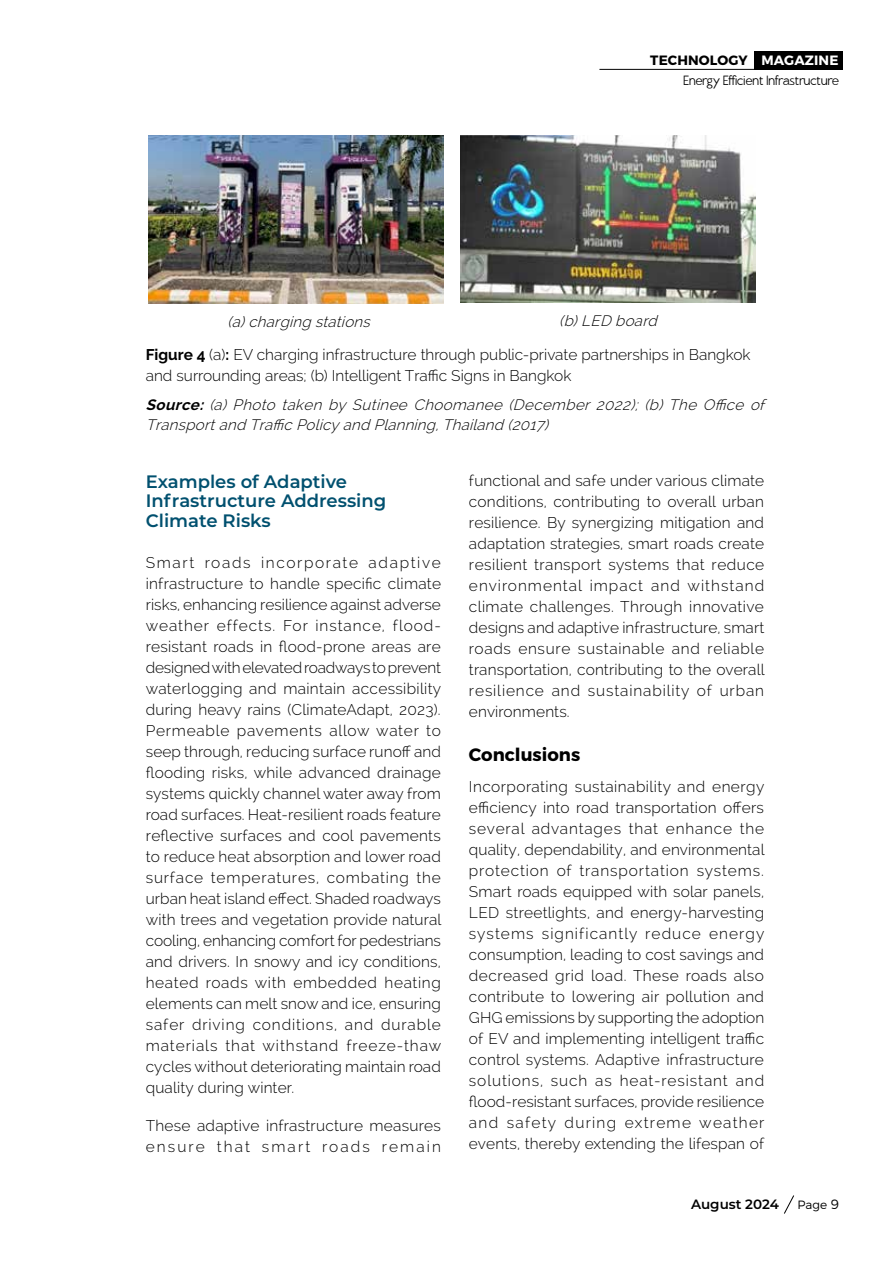
<style>
.page{position:relative;width:893px;height:1263px;background:#fff}
.page>*{position:absolute;margin:0;border:0;box-sizing:border-box;transform-origin:0 0}
.t1{font:600 18px/19.5px "Montserrat";color:#00506f}
.t2{font:700 18px "Montserrat";color:#000}
.t3{font:300 15.45px/21px "Raleway";letter-spacing:.01em;color:#000;text-align:justify}
.t4{font:italic 300 15px/19.5px "Raleway";color:#000}
.t5{font:700 13.5px "Montserrat";letter-spacing:.01em;color:#000}
.t6{font:600 13.5px "Montserrat";color:#000}
.t7{font:700 13.5px "Montserrat";letter-spacing:.01em;color:#fff}
.t8{font:300 13.35px "Brixton";color:#000}
.t9{font:300 12px "Montserrat";color:#000}
.s1{font-weight:700}
.s2{font-size:13.5px}
</style>
<div class="page">
<div style="left:755px;top:51px;width:88px;height:18px;background:#000"></div>
<hr style="left:599px;top:69px;width:240px;height:1px;background:#000">
<svg style="left:784px;top:1195px;width:10px;height:19px"></svg>
<img style="left:460px;top:136px;width:295px;height:166px">
<img style="left:148px;top:136px;width:295px;height:168px">
<p class="t5" style="left:650px;top:52px;width:99px">TECHNOLOGY</p>
<p class="t8" style="left:684px;top:72px;width:157px">Energy Efficient Infrastructure</p>
<p class="t7" style="left:761px;top:52px;width:78px">MAGAZINE</p>
<p class="t4" style="left:228px;top:312px;width:148px">(a)charging stations</p>
<p class="t4" style="left:559px;top:311px;width:103px">(ิb)LED board</p>
<p class="t3" style="left:146px;top:343px;width:606px"><span class="s1">Figure 4</span> (a)<span class="s1">:</span> EV charging infrastructure through public-private partnerships in Bangkok and surrounding areas; (b) Intelligent Traffic Signs in Bangkok</p>
<p class="t4" style="left:146px;top:395px;width:625px"><span class="s1">Source:</span> (a) Photo taken by Sutinee Choomanee (December 2022); (b) The Office of<br>Transportand Traffic Policyand Planning,Thailand (2017)</p>
<p class="t1" style="left:146px;top:471px;width:242px">Examples of Adaptive<br>Infrastructure Addressing<br>Climate Risks</p>
<p class="t3" style="left:146px;top:552px;width:297px">Smart roads incorporate adaptive infrastructure to handle specific climate risks, enhancing resilience against adverse weather effects. For instance, flood&shy;resistant roads in flood-prone areas are designed with elevated roadways to prevent waterlogging and maintain accessibility during heavy rains (ClimateAdapt, 2023).<br>Permeable pavements allow water to seep through, reducing surface runoff and flooding risks, while advanced drainage systems quickly channel water away from road surfaces. Heat-resilient roads feature reflective surfaces and cool pavements to reduce heat absorption and lower road surface temperatures, combating the urban heat island effect. Shaded roadways with trees and vegetation provide natural cooling, enhancing comfort for pedestrians and drivers. In snowy and icy conditions, heated roads with embedded heating elements can melt snow and ice, ensuring safer driving conditions, and durable materials that withstand freeze-thaw cycles without deteriorating maintain road quality during winter.</p>
<p class="t3" style="left:146px;top:1115px;width:297px">These adaptive infrastructure measures ensure that smart roads remain</p>
<p class="t3" style="left:469px;top:470px;width:297px">functional and safe under various climate conditions, contributing to overall urban resilience. By synergizing mitigation and adaptation strategies, smart roads create resilient transport systems that reduce environmental impact and withstand climate challenges. Through innovative designs and adaptive infrastructure, smart roads ensure sustainable and reliable transportation, contributing to the overall resilience and sustainability of urban environments.</p>
<p class="t2" style="left:469px;top:744px;width:113px">Conclusions</p>
<p class="t3" style="left:469px;top:776px;width:297px">Incorporating sustainability and energy efficiency into road transportation offers several advantages that enhance the quality, dependability, and environmental protection of transportation systems.<br>Smart roads equipped with solar panels, LED streetlights, and energy-harvesting systems significantly reduce energy consumption, leading to cost savings and decreased grid load. These roads also contribute to lowering air pollution and GHG emissions by supporting the adoption of EV and implementing intelligent traffic control systems. Adaptive infrastructure solutions, such as heat-resistant and flood-resistant surfaces, provide resilience and safety during extreme weather events, thereby extending the lifespan of</p>
<p class="t6" style="left:691px;top:1195px;width:89px">August 2024</p>
<p class="t9" style="left:797px;top:1197px;width:43px">Page <span class="s2">9</span></p>
</div>
